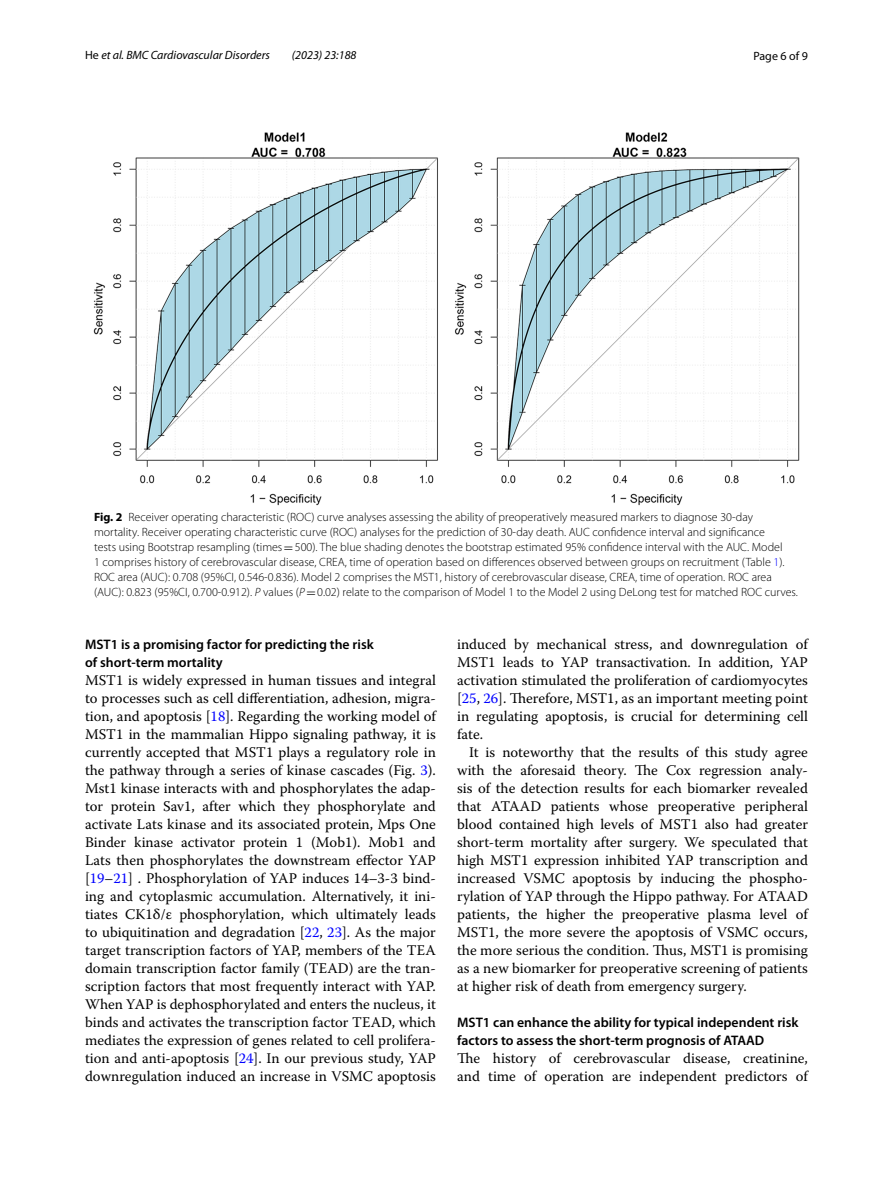
<style>
.page{position:relative;width:893px;height:1187px;background:#fff}
.page>*{position:absolute;margin:0;border:0;box-sizing:border-box;transform-origin:0 0}
.t1{font:14.7px/18px "Warnock Pro";color:#000;text-align:justify}
.t2{font:600 13.8px/18px "Myriad Pro";color:#000}
.t3{font:300 12px/15px "Myriad Pro";color:#000}
.t4{font:italic 12px "Myriad Pro";color:#000}
.t5{font:12px "Myriad Pro";color:#000}
.s1{font-style:normal}
.s2{font-weight:700}
.s3{font-family:"MTSY";font-weight:400}
.s4{color:#00f}
.s5{font-style:italic}
</style>
<div class="page">
<img style="left:94px;top:133px;width:705px;height:372px">
<p class="t4" style="left:85px;top:48px;width:186px"><span class="s1">He</span> et al. BMC Cardiovascular Disorders</p>
<p class="t4" style="left:292px;top:48px;width:66px">(2023) 23:188</p>
<p class="t5" style="left:753px;top:48px;width:56px">Page 6 of 9</p>
<p class="t3" style="left:94px;top:509px;width:705px"><span class="s2">Fig. 2</span> Receiver operating characteristic (ROC) curve analyses assessing the ability of preoperatively measured markers to diagnose 30-day mortality. Receiver operating characteristic curve (ROC) analyses for the prediction of 30-day death. AUC confidence interval and significance<br>tests using Bootstrap resampling (times<span class="s3">=</span>500). The blue shading denotes the bootstrap estimated 95% confidence interval with the AUC. Model<br>1 comprises history of cerebrovascular disease, CREA, time of operation based on differences observed between groups on recruitment (Table <span class="s4">1</span>).<br>ROC area (AUC): 0.708 (95%CI, 0.546-0.836). Model 2 comprises the MST1, history of cerebrovascular disease, CREA, time of operation. ROC area (AUC): 0.823 (95%CI, 0.700-0.912). <span class="s5">P</span> values (<span class="s5">P</span><span class="s3">=</span>0.02) relate to the comparison of Model 1 to the Model 2 using DeLong test for matched ROC curves.</p>
<p class="t2" style="left:85px;top:634px;width:290px">MST1 is a promising factor for predicting the risk of short‑term mortality</p>
<p class="t1" style="left:85px;top:670px;width:352px">MST1 is widely expressed in human tissues and integral to processes such as cell differentiation, adhesion, migra&shy;tion, and apoptosis [<span class="s4">18</span>]. Regarding the working model of MST1 in the mammalian Hippo signaling pathway, it is currently accepted that MST1 plays a regulatory role in the pathway through a series of kinase cascades (Fig. <span class="s4">3</span>).<br>Mst1 kinase interacts with and phosphorylates the adap&shy;tor protein Sav1, after which they phosphorylate and activate Lats kinase and its associated protein, Mps One Binder kinase activator protein 1 (Mob1). Mob1 and Lats then phosphorylates the downstream effector YAP [<span class="s4">19</span>–<span class="s4">21</span>] . Phosphorylation of YAP induces 14–3-3 bind&shy;ing and cytoplasmic accumulation. Alternatively, it ini&shy;tiates CK1δ/ε phosphorylation, which ultimately leads to ubiquitination and degradation [<span class="s4">22</span>, <span class="s4">23</span>]. As the major target transcription factors of YAP, members of the TEA domain transcription factor family (TEAD) are the tran&shy;scription factors that most frequently interact with YAP.<br>When YAP is dephosphorylated and enters the nucleus, it binds and activates the transcription factor TEAD, which mediates the expression of genes related to cell prolifera&shy;tion and anti-apoptosis [<span class="s4">24</span>]. In our previous study, YAP downregulation induced an increase in VSMC apoptosis</p>
<p class="t1" style="left:457px;top:635px;width:352px">induced by mechanical stress, and downregulation of MST1 leads to YAP transactivation. In addition, YAP activation stimulated the proliferation of cardiomyocytes [<span class="s4">25</span>, <span class="s4">26</span>]. Therefore, MST1, as an important meeting point in regulating apoptosis, is crucial for determining cell fate.</p>
<p class="t1" style="left:457px;top:743px;width:352px;text-indent:12px">It is noteworthy that the results of this study agree with the aforesaid theory. The Cox regression analy&shy;sis of the detection results for each biomarker revealed that ATAAD patients whose preoperative peripheral blood contained high levels of MST1 also had greater short-term mortality after surgery. We speculated that high MST1 expression inhibited YAP transcription and increased VSMC apoptosis by inducing the phospho&shy;rylation of YAP through the Hippo pathway. For ATAAD patients, the higher the preoperative plasma level of MST1, the more severe the apoptosis of VSMC occurs, the more serious the condition. Thus, MST1 is promising as a new biomarker for preoperative screening of patients at higher risk of death from emergency surgery.</p>
<p class="t2" style="left:457px;top:1013px;width:343px">MST1 can enhance the ability for typical independent risk factors to assess the short‑term prognosis of ATAAD</p>
<p class="t1" style="left:457px;top:1049px;width:352px">The history of cerebrovascular disease, creatinine, and time of operation are independent predictors of</p>
</div>
